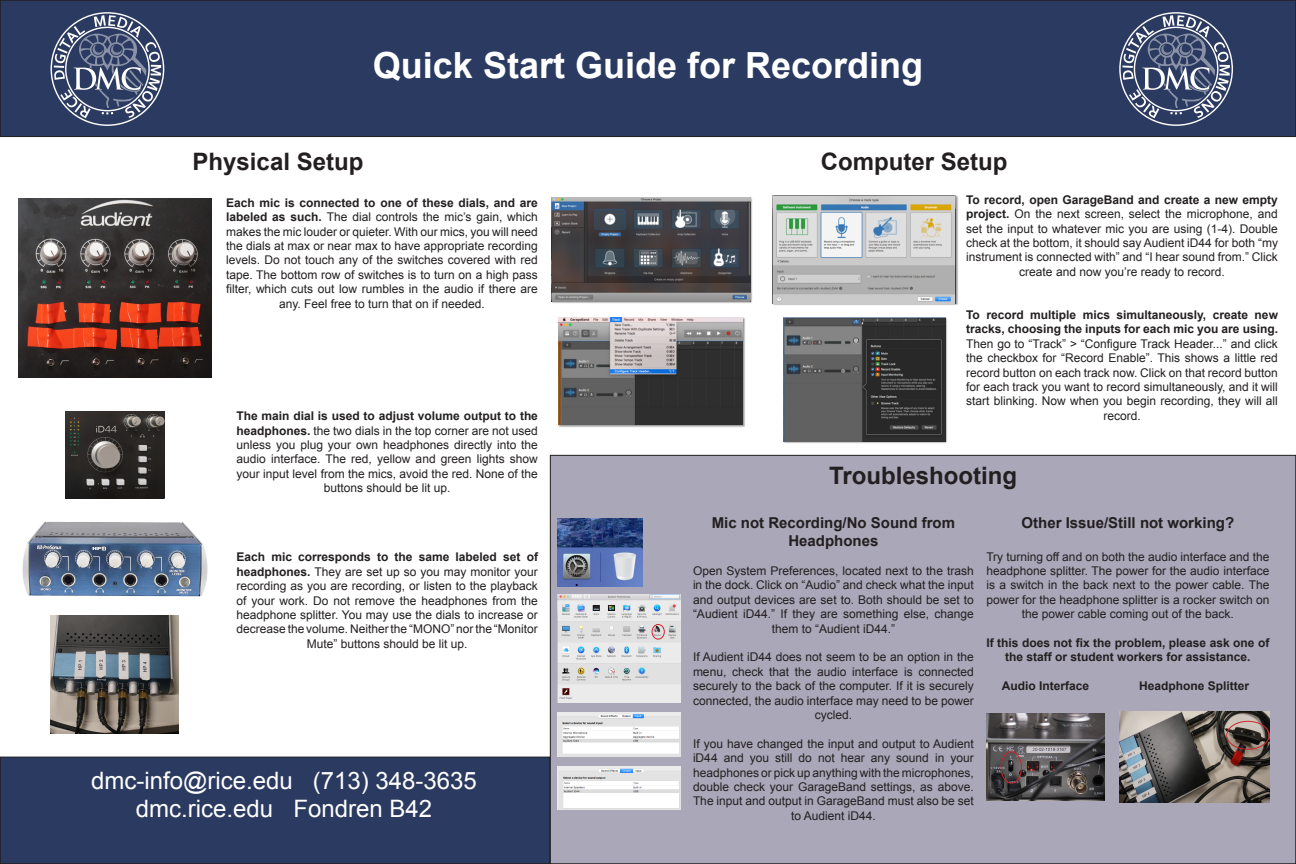
<style>
.page{position:relative;width:1296px;height:864px;background:#fff}
.page>*{position:absolute;margin:0;border:0;box-sizing:border-box;transform-origin:0 0}
.t1{font:700 36px "Arial";color:#fff}
.t2{font:24px "Arial";color:#fff}
.t3{font:700 24px "Arial";color:#231f20}
.t4{font:700 15px/18px "Arial";color:#231f20;text-align:center}
.t5{font:12px/14.4px "Arial";color:#231f20;text-align:center}
.t6{font:700 12px/14.4px "Arial";color:#231f20;text-align:center}
.s1{font-weight:700}
</style>
<div class="page">
<div style="left:550px;top:455px;width:746px;height:409px;background:#a9a7b8"></div>
<img style="left:558px;top:519px;width:85px;height:68px">
<div style="left:0;top:0;width:1296px;height:137px;background:#2b3a60"></div>
<div style="left:0;top:0;width:1296px;height:137px;border:1px solid #231f20"></div>
<img style="left:65px;top:412px;width:99px;height:87px">
<img style="left:22px;top:521px;width:186px;height:76px">
<img style="left:50px;top:616px;width:129px;height:117px">
<img style="left:18px;top:198px;width:194px;height:179px">
<img style="left:551px;top:197px;width:201px;height:106px">
<img style="left:551px;top:198px;width:199px;height:104px">
<img style="left:772px;top:195px;width:186px;height:110px">
<img style="left:772px;top:196px;width:184px;height:108px">
<img style="left:558px;top:317px;width:187px;height:110px">
<img style="left:559px;top:318px;width:184px;height:107px">
<img style="left:783px;top:317px;width:164px;height:126px">
<img style="left:783px;top:318px;width:162px;height:123px">
<img style="left:558px;top:594px;width:123px;height:108px">
<img style="left:558px;top:712px;width:123px;height:44px">
<img style="left:557px;top:766px;width:123px;height:43px">
<div style="left:652px;top:624px;width:13px;height:15px;border:1px solid #d1232a;border-radius:50%"></div>
<img style="left:1119px;top:712px;width:150px;height:90px">
<img style="left:986px;top:713px;width:119px;height:88px">
<div style="left:1001px;top:751px;width:21px;height:33px;border:1px solid #d1232a;border-radius:50%"></div>
<div style="left:1226px;top:721px;width:44px;height:29px;border:1px solid #d1232a;border-radius:50%"></div>
<svg style="left:51px;top:12px;width:113px;height:114px"></svg>
<svg style="left:1119px;top:12px;width:114px;height:114px"></svg>
<div style="left:0;top:757px;width:550px;height:107px;background:#2b3a60"></div>
<div style="left:0;top:757px;width:550px;height:107px;border:1px solid #231f20"></div>
<p class="t1" style="left:373px;top:42px;width:552px">Quick Start Guide for Recording</p>
<p class="t3" style="left:193px;top:146px;width:172px">Physical Setup</p>
<p class="t3" style="left:821px;top:146px;width:188px">Computer Setup</p>
<p class="t5" style="left:226px;top:195px;width:313px"><span class="s1">Each mic is connected to one of these dials, and are labeled as such.</span> The dial controls the mic’s gain, which makes the mic louder or quieter. With our mics, you will need the dials at max or near max to have appropriate recording levels. Do not touch any of the switches covered with red tape. The bottom row of switches is to turn on a high pass filter, which cuts out low rumbles in the audio if there are any. Feel free to turn that on if needed.</p>
<p class="t5" style="left:236px;top:409px;width:303px"><span class="s1">The main dial is used to adjust volume output to the headphones.</span> the two dials in the top corner are not used unless you plug your own headphones directly into the audio interface. The red, yellow and green lights show your input level from the mics, avoid the red. None of the buttons should be lit up.</p>
<p class="t5" style="left:236px;top:550px;width:303px"><span class="s1">Each mic corresponds to the same labeled set of headphones.</span> They are set up so you may monitor your recording as you are recording, or listen to the playback of your work. Do not remove the headphones from the headphone splitter. You may use the dials to increase or decrease the volume. Neither the “MONO” nor the “Monitor Mute” buttons should be lit up.</p>
<p class="t2" style="left:91px;top:764px;width:387px">dmc-info@rice.edu (713) 348-3635</p>
<p class="t2" style="left:136px;top:793px;width:298px">dmc.rice.edu Fondren B42</p>
<p class="t5" style="left:966px;top:192px;width:313px"><span class="s1">To record, open GarageBand and create a new empty project.</span> On the next screen, select the microphone, and set the input to whatever mic you are using (1-4). Double check at the bottom, it should say Audient iD44 for both “my instrument is connected with” and “I hear sound from.” Click create and now you’re ready to record.</p>
<p class="t5" style="left:966px;top:308px;width:313px"><span class="s1">To record multiple mics simultaneously, create new tracks, choosing the inputs for each mic you are using.<br></span>Then go to “Track” &gt; “Configure Track Header...” and click the checkbox for “Record Enable”. This shows a little red record button on each track now. Click on that record button for each track you want to record simultaneously, and it will start blinking. Now when you begin recording, they will all record.</p>
<p class="t3" style="left:829px;top:460px;width:190px">Troubleshooting</p>
<p class="t4" style="left:712px;top:514px;width:245px">Mic not Recording/No Sound from<br>Headphones</p>
<p class="t5" style="left:693px;top:564px;width:282px">Open System Preferences, located next to the trash in the dock. Click on “Audio” and check what the input and output devices are set to. Both should be set to “Audient iD44.” If they are something else, change them to “Audient iD44.”</p>
<p class="t5" style="left:693px;top:650px;width:282px">If Audient iD44 does not seem to be an option in the menu, check that the audio interface is connected securely to the back of the computer. If it is securely connected, the audio interface may need to be power cycled.</p>
<p class="t5" style="left:693px;top:737px;width:282px">If you have changed the input and output to Audient iD44 and you still do not hear any sound in your headphones or pick up anything with the microphones, double check your GarageBand settings, as above.<br>The input and output in GarageBand must also be set to Audient iD44.</p>
<p class="t4" style="left:1022px;top:514px;width:214px">Other Issue/Still not working?</p>
<p class="t5" style="left:986px;top:549px;width:284px">Try turning off and on both the audio interface and the headphone splitter. The power for the audio interface is a switch in the back next to the power cable. The power for the headphone splitter is a rocker switch on the power cable coming out of the back.</p>
<p class="t6" style="left:986px;top:636px;width:284px">If this does not fix the problem, please ask one of the staff or student workers for assistance.</p>
<p class="t6" style="left:1002px;top:679px;width:89px">Audio Interface</p>
<p class="t6" style="left:1139px;top:679px;width:112px">Headphone Splitter</p>
</div>
